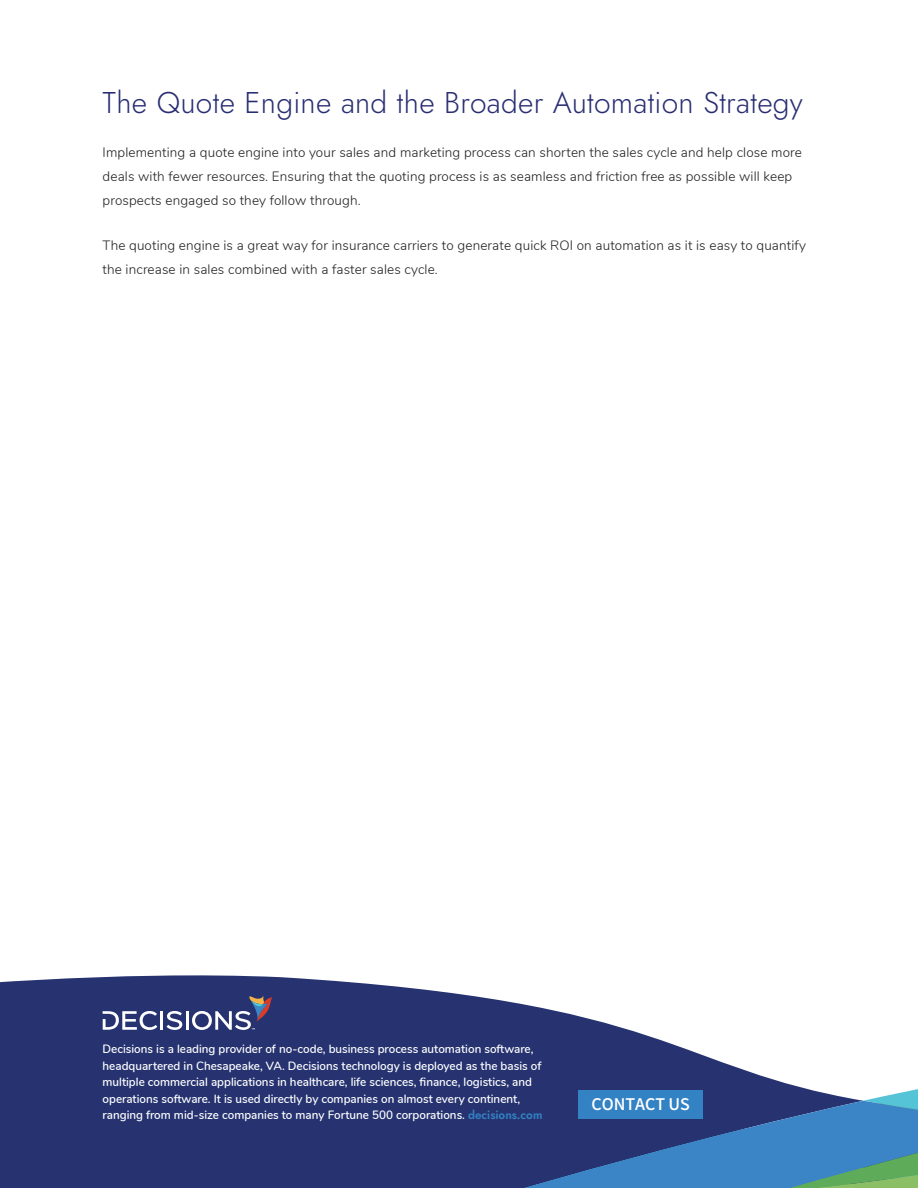
<style>
.page{position:relative;width:918px;height:1188px;background:#fff}
.page>*{position:absolute;margin:0;border:0;box-sizing:border-box;transform-origin:0 0}
.t1{font:30px "Jost";letter-spacing:.01em;color:#292e73}
.t2{font:700 18px "Varta";color:#fff}
.t3{font:300 13.5px/24px "Nunito";letter-spacing:.01em;color:#231f20}
.t4{font:600 12px/16.5px "Nunito";color:#fff}
.s1{font-family:"Jost";color:#3382c4}
</style>
<div class="page">
<svg style="left:0;top:975px;width:721px;height:213px;background:#434f83"></svg>
<svg style="left:382px;top:1062px;width:536px;height:126px;background:#3e5e93"></svg>
<div style="left:579px;top:1091px;width:124px;height:28px;background:#3382c4"></div>
<hr style="left:186px;top:1011px;width:3px;height:19px;background:#fff">
<svg style="left:103px;top:1011px;width:54px;height:19px"></svg>
<hr style="left:160px;top:1011px;width:3px;height:19px;background:#fff">
<svg style="left:166px;top:1011px;width:16px;height:19px"></svg>
<svg style="left:192px;top:995px;width:80px;height:35px;background:#545985"></svg>
<h1 class="t1" style="left:103px;top:82px;width:702px">The Quote Engine and the Broader Automation Strategy</h1>
<p class="t3" style="left:103px;top:140px;width:701px">Implementing a quote engine into your sales and marketing process can shorten the sales cycle and help close more deals with fewer resources. Ensuring that the quoting process is as seamless and friction free as possible will keep prospects engaged so they follow through.</p>
<p class="t3" style="left:103px;top:232px;width:705px">The quoting engine is a great way for insurance carriers to generate quick ROI on automation as it is easy to quantify the increase in sales combined with a faster sales cycle.</p>
<p class="t4" style="left:103px;top:1040px;width:441px">Decisions is a leading provider of no-code, business process automation software, headquartered in Chesapeake, VA. Decisions technology is deployed as the basis of multiple commercial applications in healthcare, life sciences, finance, logistics, and operations software. It is used directly by companies on almost every continent, ranging from mid-size companies to many Fortune 500 corporations. <span class="s1">decisions.com</span></p>
<h2 class="t2" style="left:591px;top:1093px;width:100px">CONTACT US</h2>
</div>
